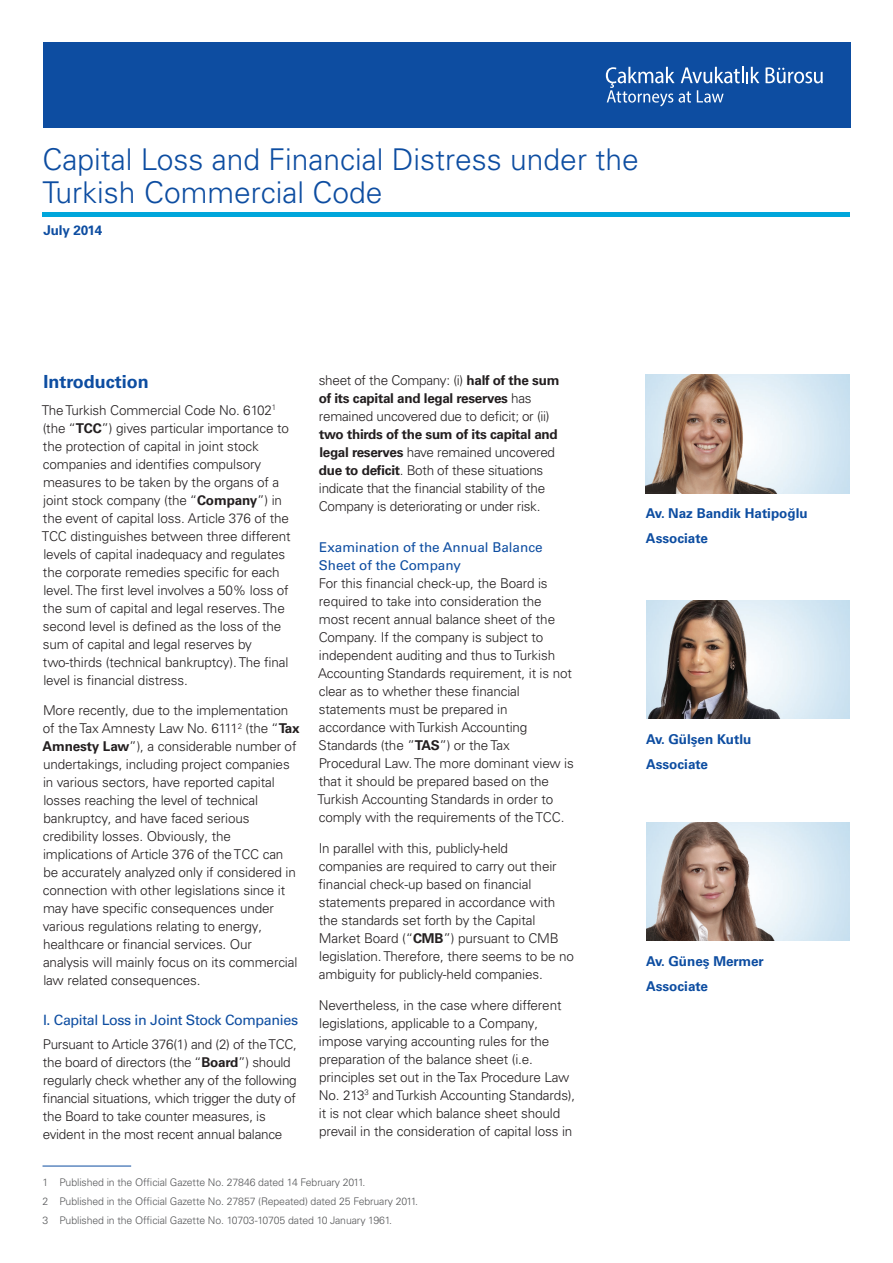
<style>
.page{position:relative;width:893px;height:1263px;background:#fff}
.page>*{position:absolute;margin:0;border:0;box-sizing:border-box;transform-origin:0 0}
.Heading_Level_1{font:300 30px/33px "Univers LT Pro 45";color:#0d4da1}
.Heading_Level_2{font:700 18px "Univers LT Std";color:#0d4da1}
.Heading_Level_3{font:14.25px "Univers LT Pro 55 Roman";letter-spacing:-.025em;color:#0d4da1}
.Body_Copy{font:300 13.5px/18px "Univers LT Pro 45";letter-spacing:-.01em;color:#231f20}
.Bio_Photo_caption{font:700 13.5px "Univers LT Pro 65";color:#0d4da1}
.Heading_Level_4{font:13.5px/18px "Univers LT Pro 55 Roman";color:#0d4da1}
.Date_of_Publication{font:700 13.5px "Univers LT Pro 65";letter-spacing:-.01em;color:#0d4da1}
.Footnotes_Endnotes{font:300 10.5px "Univers LT Pro 45";letter-spacing:-.01em;color:#57585a}
.s1{font-family:"Univers LT Pro 65";font-weight:700}
</style>
<div class="page">
<div style="left:43px;top:43px;width:807px;height:85px;background:#0d4da1"></div>
<hr style="left:43px;top:213px;width:807px;height:4px;background:#00a6db">
<img style="left:646px;top:375px;width:204px;height:118px">
<svg style="left:766px;top:67px;width:57px;height:16px"></svg>
<svg style="left:606px;top:67px;width:153px;height:39px"></svg>
<img style="left:646px;top:601px;width:204px;height:118px">
<hr style="left:43px;top:1166px;width:88px;height:1px;background:#0d4da1">
<img style="left:646px;top:823px;width:204px;height:118px">
<p class="Heading_Level_1" style="left:42px;top:143px;width:598px">Capital Loss and Financial Distress under the<br>Turkish Commercial Code</p>
<p class="Date_of_Publication" style="left:43px;top:222px;width:60px">July 2014</p>
<p class="Heading_Level_2" style="left:43px;top:371px;width:107px">Introduction</p>
<p class="Body_Copy" style="left:42px;top:401px;width:250px">The Turkish Commercial Code No. 6102<sup>1 </sup>(the “<span class="s1">TCC</span>”) gives particular importance to the protection of capital in joint stock companies and identifies compulsory measures to be taken by the organs of a joint stock company (the “<span class="s1">Company</span>”) in the event of capital loss. Article 376 of the TCC distinguishes between three different levels of capital inadequacy and regulates the corporate remedies specific for each level. The first level involves a 50% loss of the sum of capital and legal reserves. The second level is defined as the loss of the sum of capital and legal reserves by two-thirds (technical bankruptcy). The final level is financial distress.</p>
<p class="Body_Copy" style="left:43px;top:701px;width:259px">More recently, due to the implementation of the Tax Amnesty Law No. 6111<sup>2</sup> (the “<span class="s1">Tax Amnesty Law</span>”), a considerable number of undertakings, including project companies in various sectors, have reported capital losses reaching the level of technical bankruptcy, and have faced serious credibility losses. Obviously, the implications of Article 376 of the TCC can be accurately analyzed only if considered in connection with other legislations since it may have specific consequences under various regulations relating to energy, healthcare or financial services. Our analysis will mainly focus on its commercial law related consequences.</p>
<p class="Heading_Level_3" style="left:43px;top:1012px;width:257px">I. Capital Loss in Joint Stock Companies</p>
<p class="Body_Copy" style="left:43px;top:1035px;width:256px">Pursuant to Article 376(1) and (2) of the TCC, the board of directors (the “<span class="s1">Board</span>”) should regularly check whether any of the following financial situations, which trigger the duty of the Board to take counter measures, is evident in the most recent annual balance</p>
<p class="Body_Copy" style="left:319px;top:371px;width:242px">sheet of the Company: (i) <span class="s1">half of the sum of its capital and legal reserves</span> has remained uncovered due to deficit; or (ii) <span class="s1">two thirds of the sum of its capital and legal reserves</span> have remained uncovered <span class="s1">due to deficit</span>. Both of these situations indicate that the financial stability of the Company is deteriorating or under risk.</p>
<p class="Heading_Level_4" style="left:319px;top:538px;width:225px">Examination of the Annual Balance<br>Sheet of the Company</p>
<p class="Body_Copy" style="left:318px;top:574px;width:258px">For this financial check-up, the Board is required to take into consideration the most recent annual balance sheet of the Company. If the company is subject to independent auditing and thus to Turkish Accounting Standards requirement, it is not clear as to whether these financial statements must be prepared in accordance with Turkish Accounting Standards (the ”<span class="s1">TAS</span>”) or the Tax Procedural Law. The more dominant view is that it should be prepared based on the Turkish Accounting Standards in order to comply with the requirements of the TCC.</p>
<p class="Body_Copy" style="left:319px;top:839px;width:257px">In parallel with this, publicly-held companies are required to carry out their financial check-up based on financial statements prepared in accordance with the standards set forth by the Capital Market Board (“<span class="s1">CMB</span>”) pursuant to CMB legislation. Therefore, there seems to be no ambiguity for publicly-held companies.</p>
<p class="Body_Copy" style="left:319px;top:996px;width:258px">Nevertheless, in the case where different legislations, applicable to a Company, impose varying accounting rules for the preparation of the balance sheet (i.e. principles set out in the Tax Procedure Law No. 213<sup>3</sup> and Turkish Accounting Standards), it is not clear which balance sheet should prevail in the consideration of capital loss in</p>
<p class="Footnotes_Endnotes" style="left:43px;top:1176px;width:324px">1 Published in the Official Gazette No. 27846 dated 14 February 2011.</p>
<p class="Footnotes_Endnotes" style="left:43px;top:1194px;width:377px">2 Published in the Official Gazette No. 27857 (Repeated) dated 25 February 2011.</p>
<p class="Footnotes_Endnotes" style="left:43px;top:1213px;width:351px">3 Published in the Official Gazette No. 10703-10705 dated 10 January 1961.</p>
<p class="Bio_Photo_caption" style="left:646px;top:505px;width:163px">Av. Naz Bandik Hatipoğlu</p>
<p class="Bio_Photo_caption" style="left:646px;top:530px;width:63px">Associate</p>
<p class="Bio_Photo_caption" style="left:646px;top:731px;width:107px">Av. Gülşen Kutlu</p>
<p class="Bio_Photo_caption" style="left:646px;top:756px;width:63px">Associate</p>
<p class="Bio_Photo_caption" style="left:646px;top:953px;width:119px">Av. Güneş Mermer</p>
<p class="Bio_Photo_caption" style="left:646px;top:978px;width:63px">Associate</p>
</div>
